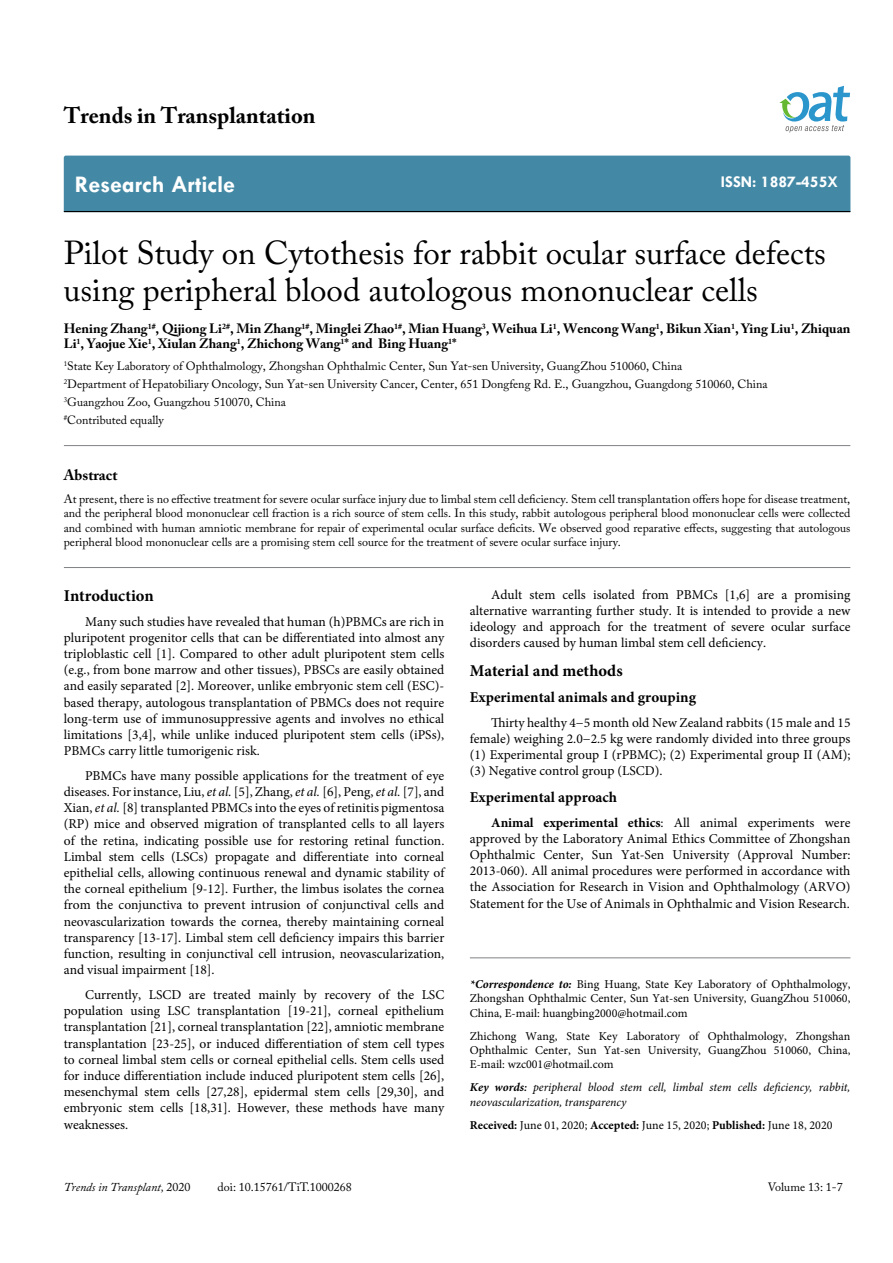
<style>
.page{position:relative;width:893px;height:1263px;background:#fff}
.page>*{position:absolute;margin:0;border:0;box-sizing:border-box;transform-origin:0 0}
.t1{font:33px/37.5px "Adobe Caslon Pro";color:#000}
.t2{font:700 24px "Tw Cen";color:#fff}
.t3{font:700 22.5px "Adobe Caslon Pro";color:#000}
.t4{font:700 16.5px "Minion Pro";color:#000}
.t5{font:700 16.5px "Tw Cen";color:#fff}
.t6{font:700 15px "Minion Pro";color:#000}
.t7{font:700 15px "Adobe Caslon Pro";color:#000}
.t8{font:13.5px/16.2px "Minion Pro";color:#000;text-align:justify}
.t9{font:700 13.5px/15px "Adobe Caslon Pro";color:#000}
.t10{font:12px/18px "Adobe Caslon Pro";color:#000}
.t11{font:12px/14.4px "Minion Pro";color:#000;text-align:justify}
.t12{font:italic 12px/14.4px "Minion Pro";color:#000}
.t13{font:italic 12px "Adobe Caslon Pro";color:#000}
.s1{font-style:italic}
.s2{font-weight:700}
.s3{font-weight:700;font-style:italic}
.s4{font-weight:600}
.s5{font-style:normal}
</style>
<div class="page">
<div style="left:64px;top:156px;width:786px;height:55px;background:#4389a5"></div>
<hr style="left:64px;top:211px;width:786px;height:1px;background:#000">
<svg style="left:779px;top:86px;width:71px;height:47px"></svg>
<hr style="left:64px;top:445px;width:786px;height:1px;background:#808285">
<hr style="left:64px;top:567px;width:786px;height:1px;background:#808285">
<hr style="left:470px;top:957px;width:380px;height:1px;background:#808285">
<h3 class="t3" style="left:64px;top:102px;width:253px">Trends in Transplantation</h3>
<h2 class="t2" style="left:75px;top:170px;width:162px">Research Article</h2>
<p class="t5" style="left:721px;top:172px;width:119px">ISSN: 1887-455X</p>
<h1 class="t1" style="left:64px;top:233px;width:764px">Pilot Study on Cytothesis for rabbit ocular surface defects using peripheral blood autologous mononuclear cells</h1>
<p class="t9" style="left:64px;top:321px;width:788px">Hening Zhang<sup>1#</sup>, Qijiong Li<sup>2#</sup>, Min Zhang<sup>1#</sup>, Minglei Zhao<sup>1#</sup>, Mian Huang<sup>3</sup>, Weihua Li<sup>1</sup>, Wencong Wang<sup>1</sup>, Bikun Xian<sup>1</sup>, Ying Liu<sup>1</sup>, Zhiquan<br>Li<sup>1</sup>, Yaojue Xie<sup>1</sup>, Xiulan Zhang<sup>1</sup>, Zhichong Wang<sup>1</sup>* and Bing Huang<sup>1</sup>*</p>
<p class="t10" style="left:64px;top:357px;width:705px"><sup>1</sup>State Key Laboratory of Ophthalmology, Zhongshan Ophthalmic Center, Sun Yat-sen University, GuangZhou 510060, China<br><sup>2</sup>Department of Hepatobiliary Oncology, Sun Yat-sen University Cancer, Center, 651 Dongfeng Rd. E., Guangzhou, Guangdong 510060, China <sup>3</sup>Guangzhou Zoo, Guangzhou 510070, China<br><sup>#</sup>Contributed equally</p>
<p class="t7" style="left:64px;top:466px;width:55px">Abstract</p>
<p class="t10" style="left:64px;top:492px;width:788px;line-height:14.4px;text-align:justify">At present, there is no effective treatment for severe ocular surface injury due to limbal stem cell deficiency. Stem cell transplantation offers hope for disease treatment, and the peripheral blood mononuclear cell fraction is a rich source of stem cells. In this study, rabbit autologous peripheral blood mononuclear cells were collected and combined with human amniotic membrane for repair of experimental ocular surface deficits. We observed good reparative effects, suggesting that autologous peripheral blood mononuclear cells are a promising stem cell source for the treatment of severe ocular surface injury.</p>
<p class="t4" style="left:64px;top:584px;width:91px">Introduction</p>
<p class="t8" style="left:64px;top:613px;width:382px;text-indent:21px">Many such studies have revealed that human (h)PBMCs are rich in pluripotent progenitor cells that can be differentiated into almost any triploblastic cell [1]. Compared to other adult pluripotent stem cells (e.g., from bone marrow and other tissues), PBSCs are easily obtained and easily separated [2]. Moreover, unlike embryonic stem cell (ESC)- based therapy, autologous transplantation of PBMCs does not require long-term use of immunosuppressive agents and involves no ethical limitations [3,4], while unlike induced pluripotent stem cells (iPSs), PBMCs carry little tumorigenic risk.</p>
<p class="t8" style="left:64px;top:767px;width:382px;text-indent:21px">PBMCs have many possible applications for the treatment of eye diseases. For instance, Liu, <span class="s1">et al.</span> [5], Zhang, <span class="s1">et al.</span> [6], Peng, <span class="s1">et al.</span> [7], and Xian, <span class="s1">et al.</span> [8] transplanted PBMCs into the eyes of retinitis pigmentosa (RP) mice and observed migration of transplanted cells to all layers of the retina, indicating possible use for restoring retinal function.<br>Limbal stem cells (LSCs) propagate and differentiate into corneal epithelial cells, allowing continuous renewal and dynamic stability of the corneal epithelium [9-12]. Further, the limbus isolates the cornea from the conjunctiva to prevent intrusion of conjunctival cells and neovascularization towards the cornea, thereby maintaining corneal transparency [13-17]. Limbal stem cell deficiency impairs this barrier function, resulting in conjunctival cell intrusion, neovascularization, and visual impairment [18].</p>
<p class="t8" style="left:64px;top:987px;width:382px;text-indent:21px">Currently, LSCD are treated mainly by recovery of the LSC population using LSC transplantation [19-21], corneal epithelium transplantation [21], corneal transplantation [22], amniotic membrane transplantation [23-25], or induced differentiation of stem cell types to corneal limbal stem cells or corneal epithelial cells. Stem cells used for induce differentiation include induced pluripotent stem cells [26], mesenchymal stem cells [27,28], epidermal stem cells [29,30], and embryonic stem cells [18,31]. However, these methods have many weaknesses.</p>
<p class="t8" style="left:470px;top:586px;width:382px;text-indent:21px">Adult stem cells isolated from PBMCs [1,6] are a promising alternative warranting further study. It is intended to provide a new ideology and approach for the treatment of severe ocular surface disorders caused by human limbal stem cell deficiency.</p>
<p class="t4" style="left:470px;top:659px;width:154px">Material and methods</p>
<p class="t6" style="left:470px;top:687px;width:228px">Experimental animals and grouping</p>
<p class="t8" style="left:470px;top:714px;width:382px;text-indent:21px">Thirty healthy 4−5 month old New Zealand rabbits (15 male and 15 female) weighing 2.0−2.5 kg were randomly divided into three groups (1) Experimental group I (rPBMC); (2) Experimental group II (AM); (3) Negative control group (LSCD).</p>
<p class="t6" style="left:470px;top:786px;width:149px">Experimental approach</p>
<p class="t8" style="left:470px;top:814px;width:382px;text-indent:21px"><span class="s2">Animal experimental ethics</span>: All animal experiments were approved by the Laboratory Animal Ethics Committee of Zhongshan Ophthalmic Center, Sun Yat-Sen University (Approval Number:<br>2013-060). All animal procedures were performed in accordance with the Association for Research in Vision and Ophthalmology (ARVO)<br>Statement for the Use of Animals in Ophthalmic and Vision Research.</p>
<p class="t11" style="left:470px;top:977px;width:382px"><span class="s3">*Correspondence to:</span> Bing Huang, State Key Laboratory of Ophthalmology, Zhongshan Ophthalmic Center, Sun Yat-sen University, GuangZhou 510060, China, E-mail: huangbing2000@hotmail.com</p>
<p class="t11" style="left:470px;top:1028px;width:382px">Zhichong Wang, State Key Laboratory of Ophthalmology, Zhongshan Ophthalmic Center, Sun Yat-sen University, GuangZhou 510060, China, E-mail: wzc001@hotmail.com</p>
<p class="t12" style="left:470px;top:1080px;width:382px"><span class="s2">Key words</span><span class="s4">:</span> peripheral blood stem cell, limbal stem cells deficiency, rabbit, neovascularization, transparency</p>
<p class="t11" style="left:470px;top:1118px;width:364px"><span class="s2">Received:</span> June 01, 2020; <span class="s2">Accepted:</span> June 15, 2020; <span class="s2">Published:</span> June 18, 2020</p>
<p class="t13" style="left:64px;top:1180px;width:128px">Trends in Transplant, <span class="s5">2020</span></p>
<p class="t10" style="left:218px;top:1178px;width:136px">doi: 10.15761/TiT.1000268</p>
<p class="t10" style="left:768px;top:1178px;width:77px">Volume 13: 1-7</p>
</div>
